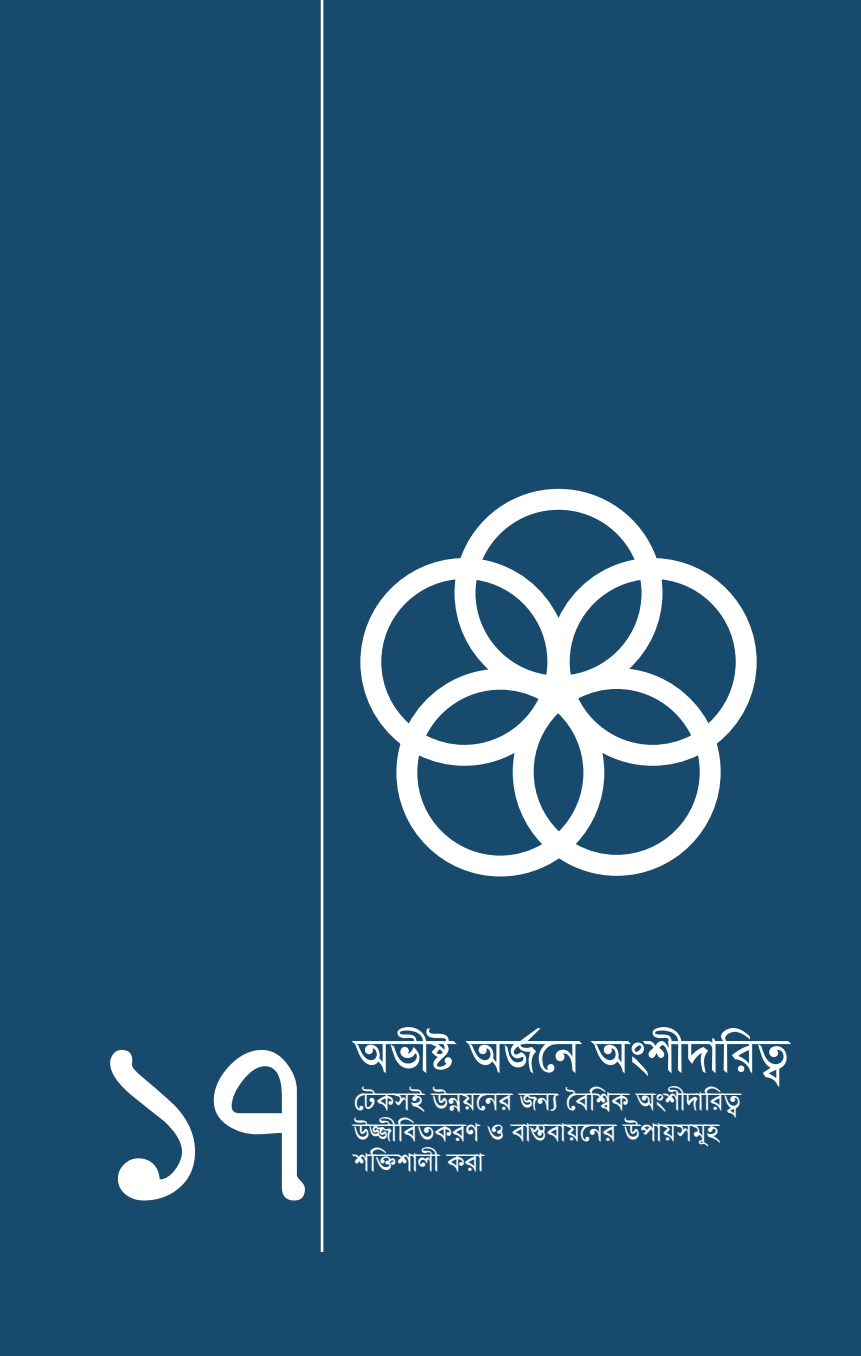
<style>
.page{position:relative;width:861px;height:1356px;background:#fff}
.page>*{position:absolute;margin:0;border:0;box-sizing:border-box;transform-origin:0 0}
.t1{font:700 266.85px "Tangon MJ";color:#fff}
.t2{font:700 56.02px "Tangon MJ";color:#fff}
.t3{font:700 29.93px/30.8px "Tangon MJ";color:#fff}
</style>
<div class="page">
<div style="left:0;top:0;width:860px;height:1356px;background:#174a6c"></div>
<hr style="left:320px;top:0;width:3px;height:1252px;background:#fff">
<svg style="left:360px;top:489px;width:396px;height:387px"></svg>
<h1 class="t1" style="left:97px;top:976px;width:221px">17</h1>
<h2 class="t2" style="left:355px;top:1025px;width:435px">AFXÓ AR©‡B ASKX`VWIZ¡</h2>
<p class="t3" style="left:353px;top:1086px;width:388px">†UKMB DBŒQ‡BI RB¨ ˆEWK¦K ASKX`VWIZ¡<br>D¾XWEZKIY I EV¯ÍEVQ‡BI DCVQMG~N<br>KW³KVJX KIV</p>
</div>
